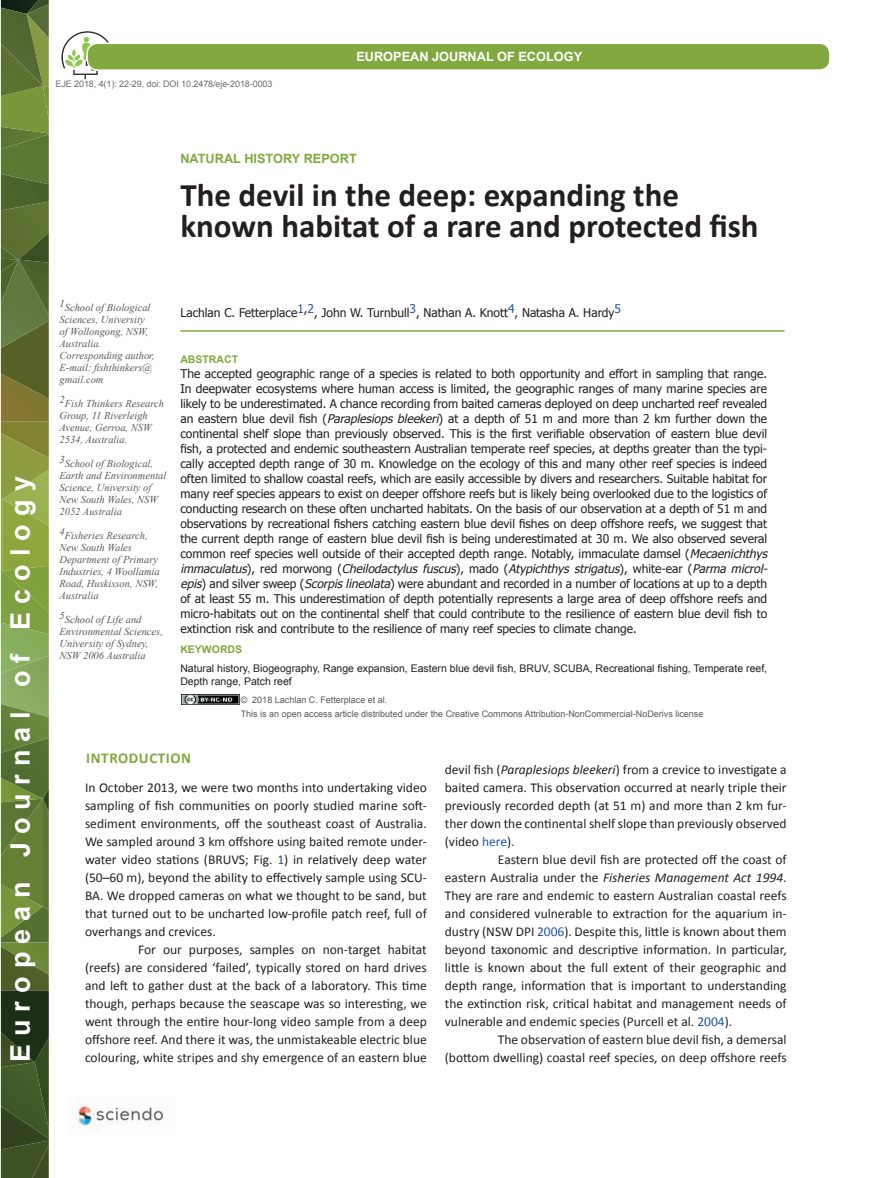
<style>
.page{position:relative;width:893px;height:1178px;background:#fff}
.page>*{position:absolute;margin:0;border:0;box-sizing:border-box;transform-origin:0 0}
.t1{font:700 33px/30.6px "Calibri";color:#231f20}
.t2{font:700 27px "Arial";letter-spacing:.3em;color:#fff}
.t3{font:700 15px "Calibri";letter-spacing:.04em;color:#81a940}
.t4{font:13.5px/18px "Calibri";color:#231f20;text-align:justify}
.t5{font:700 12.75px "Arial";color:#fff}
.t6{font:700 12.75px "Arial";color:#81a940}
.t7{font:12px/15px "Tahoma";color:#231f20}
.t8{font:italic 10.5px/12px "Times New Roman";color:#57585a}
.t9{font:10.5px/13.5px "Arial";color:#231f20}
.t10{font:700 10.5px "Arial";color:#81a940}
.t11{font:9px/13.5px "Arial";color:#57585a}
.t12{font:9px "Arial";letter-spacing:-.01em;color:#6c6d70}
.s1{font-style:inherit}
.s2{font-style:italic}
.s3{color:#1e56a6}
</style>
<div class="page">
<svg style="left:1px;top:0;width:48px;height:1178px;background:#627936"></svg>
<svg style="left:61px;top:31px;width:48px;height:48px"></svg>
<hr style="left:180px;top:330px;width:605px;height:2px;background:#81a940">
<img style="left:77px;top:1099px;width:86px;height:33px">
<img style="left:182px;top:694px;width:57px;height:11px">
<div style="left:87px;top:43px;width:743px;height:27px;background:#81a940;border-radius:10px"></div>
<div style="left:86px;top:43px;width:745px;height:28px;border:2px solid #fff;border-radius:10px"></div>
<p class="t12" style="left:56px;top:78px;width:218px">EJE 2018, <span class="s1">4</span>(<span class="s1">1</span>): 22-29, doi: DOI 10.2478/eje-2018-0003</p>
<p class="t5" style="left:356px;top:48px;width:227px">EUROPEAN JOURNAL OF ECOLOGY</p>
<p class="t5" style="left:405px;top:48px;width:227px">EUROPEA JOURNAL OF ECOLOGY</p>
<h2 class="t2" style="left:2px;top:1062px;width:587px;rotate:-90deg">European Journal of Ecology</h2>
<p class="t6" style="left:180px;top:150px;width:178px">NATURAL HISTORY REPORT</p>
<h1 class="t1" style="left:180px;top:180px;width:580px">The devil in the deep: expanding the known habitat of a rare and protected fish</h1>
<p class="t8" style="left:60px;top:302px;width:97px">1School of Biological<br>Sciences, University of Wollongong, NSW,<br>Australia.<br>Corresponding author,<br>E-mail: fishthinkers@ gmail.com</p>
<p class="t8" style="left:60px;top:398px;width:106px">2Fish Thinkers Research<br>Group, 11 Riverleigh<br>Avenue, Gerroa, NSW<br>2534, Australia.</p>
<p class="t8" style="left:60px;top:458px;width:108px">3School of Biological,<br>Earth and Environmental<br>Science, University of<br>New South Wales, NSW<br>2052 Australia</p>
<p class="t8" style="left:60px;top:530px;width:102px">4Fisheries Research,<br>New South Wales<br>Department of Primary<br>Industries, 4 Woollamia<br>Road, Huskisson, NSW,<br>Australia</p>
<p class="t8" style="left:60px;top:614px;width:105px">5School of Life and<br>Environmental Sciences,<br>University of Sydney,<br>NSW 2006 Australia</p>
<p class="t7" style="left:180px;top:305px;width:442px">Lachlan C. Fetterplace<sup>1</sup>,<sup>2</sup>, John W. Turnbull<sup>3</sup>, Nathan A. Knott<sup>4</sup>, Natasha A. Hardy<sup>5</sup></p>
<p class="t10" style="left:180px;top:352px;width:59px">ABSTRACT</p>
<p class="t7" style="left:180px;top:365px;width:591px">The accepted geographic range of a species is related to both opportunity and effort in sampling that range.<br>In deepwater ecosystems where human access is limited, the geographic ranges of many marine species are likely to be underestimated. A chance recording from baited cameras deployed on deep uncharted reef revealed an eastern blue devil fish (<span class="s2">Paraplesiops bleekeri</span>) at a depth of 51 m and more than 2 km further down the continental shelf slope than previously observed. This is the first verifiable observation of eastern blue devil fish, a protected and endemic southeastern Australian temperate reef species, at depths greater than the typi&shy;cally accepted depth range of 30 m. Knowledge on the ecology of this and many other reef species is indeed often limited to shallow coastal reefs, which are easily accessible by divers and researchers. Suitable habitat for many reef species appears to exist on deeper offshore reefs but is likely being overlooked due to the logistics of conducting research on these often uncharted habitats. On the basis of our observation at a depth of 51 m and observations by recreational fishers catching eastern blue devil fishes on deep offshore reefs, we suggest that the current depth range of eastern blue devil fish is being underestimated at 30 m. We also observed several common reef species well outside of their accepted depth range. Notably, immaculate damsel (<span class="s2">Mecaenichthys immaculatus</span>) , r e d m o r w o n g ( <span class="s2">Cheilodactylus fuscus</span>) , m a d o ( <span class="s2">Atypichthys strigatus</span>) , w h i t e - e a r ( <span class="s2">Parma microl&shy;epis</span>) and silver sweep (<span class="s2">Scorpislineolata</span>) were abundant and recorded in a number of locations at up to a depth of at least 55 m. This underestimation of depth potentially represents a large area of deep offshore reefs and micro-habitats out on the continental shelf that could contribute to the resilience of eastern blue devil fish to extinction risk and contribute to the resilience of many reef species to climate change.</p>
<p class="t10" style="left:180px;top:642px;width:63px">KEYWORDS</p>
<p class="t9" style="left:180px;top:661px;width:588px">Natural history, Biogeography, Range expansion, Eastern blue devil fish, BRUV, SCUBA, Recreational fishing, Temperate reef,<br>Depth range, Patch reef</p>
<p class="t11" style="left:241px;top:694px;width:464px">© 2018 Lachlan C. Fetterplace et al.<br>This is an open access article distributed under the Creative Commons Attribution-NonCommercial-NoDerivs license</p>
<p class="t3" style="left:86px;top:748px;width:106px">INTRODUCTION</p>
<p class="t4" style="left:85px;top:779px;width:343px">In October 2013, we were two months into undertaking video sampling of fish communities on poorly studied marine soft&shy;sediment environments, off the southeast coast of Australia.<br>We sampled around 3 km offshore using baited remote under&shy;water video stations (BRUVS; Fig. <span class="s3">1</span>) in relatively deep water (50–60 m), beyond the ability to effectively sample using SCU-BA. We dropped cameras on what we thought to be sand, but that turned out to be uncharted low-profile patch reef, full of overhangs and crevices.</p>
<p class="t4" style="left:85px;top:941px;width:343px;text-indent:53px">For our purposes, samples on non-target habitat (reefs) are considered ‘failed’, typically stored on hard drives and left to gather dust at the back of a laboratory. This time though, perhaps because the seascape was so interesting, we went through the entire hour-long video sample from a deep offshore reef. And there it was, the unmistakeable electric blue colouring, white stripes and shy emergence of an eastern blue</p>
<p class="t4" style="left:445px;top:761px;width:343px">devil fish (<span class="s2">Paraplesiops bleekeri</span>) from a crevice to investigate a baited camera. This observation occurred at nearly triple their previously recorded depth (at 51 m) and more than 2 km fur&shy;ther down the continental shelf slope than previously observed (video <span class="s3">here</span>).</p>
<p class="t4" style="left:445px;top:850px;width:343px;text-indent:53px">Eastern blue devil fish are protected off the coast of eastern Australia under the <span class="s2">Fisheries Management Act 1994</span>.<br>They are rare and endemic to eastern Australian coastal reefs and considered vulnerable to extraction for the aquarium in&shy;dustry (NSW DPI <span class="s3">2006</span>). Despite this, little is known about them beyond taxonomic and descriptive information. In particular, little is known about the full extent of their geographic and depth range, information that is important to understanding the extinction risk, critical habitat and management needs of vulnerable and endemic species (Purcell et al. <span class="s3">2004</span>).</p>
<p class="t4" style="left:445px;top:1030px;width:343px;text-align:right">The observation of eastern blue devil fish, a demersal<br>(bottom dwelling) coastal reef species, on deep offshore reefs</p>
</div>
